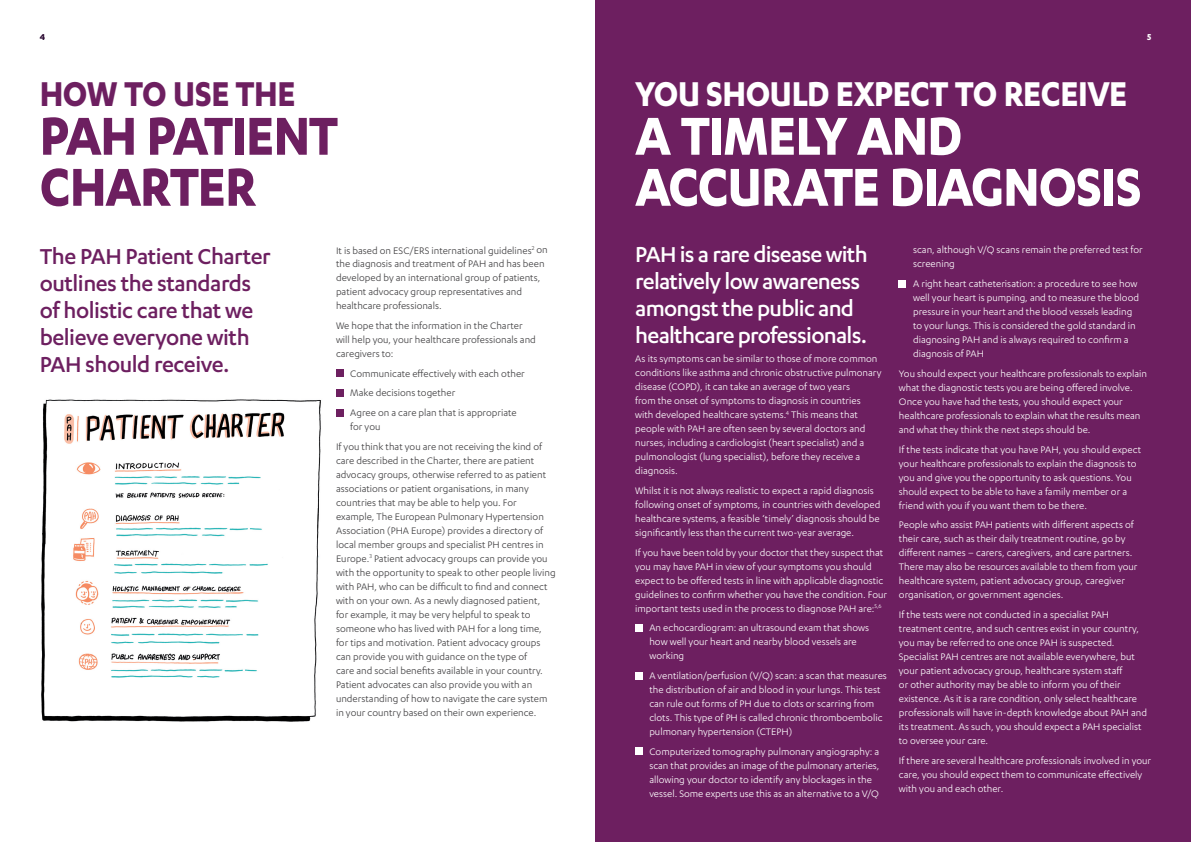
<style>
.page{position:relative;width:1191px;height:842px;background:#fff}
.page>*{position:absolute;margin:0;border:0;box-sizing:border-box;transform-origin:0 0}
.t1{font:700 62px/51px "Karbon";letter-spacing:-.015em;color:#fff;scale:.9 1}
.t2{font:700 62px/51px "Karbon";letter-spacing:-.025em;color:#6d1f60;scale:.9 1}
.t3{font:700 40px "Karbon";letter-spacing:-.015em;color:#fff;scale:.9 1}
.t4{font:700 40px "Karbon";letter-spacing:-.015em;color:#6d1f60;scale:.9 1}
.t5{font:500 25px/27px "Karbon";letter-spacing:-.02em;color:#6d1f60}
.t6{font:500 25px/27px "Karbon";letter-spacing:-.03em;color:#fff}
.t7{font:11px/14px "Karbon";color:#fff}
.t8{font:11px/14px "Karbon";color:#414042}
.t9{font:700 10px "Karbon";color:#2a0931}
.t10{font:700 10px "Karbon";color:#fff}
</style>
<div class="page">
<div style="left:595px;top:0;width:596px;height:842px;background:#6d1f60"></div>
<img style="left:41px;top:399px;width:280px;height:323px">
<div style="left:635px;top:624px;width:7px;height:7px;background:#fff"></div>
<div style="left:635px;top:672px;width:7px;height:7px;background:#fff"></div>
<div style="left:635px;top:748px;width:7px;height:7px;background:#fff"></div>
<div style="left:899px;top:280px;width:7px;height:7px;background:#fff"></div>
<div style="left:336px;top:370px;width:7px;height:7px;background:#6d1f60"></div>
<div style="left:336px;top:389px;width:7px;height:7px;background:#6d1f60"></div>
<div style="left:336px;top:409px;width:7px;height:7px;background:#6d1f60"></div>
<p class="t9" style="left:40px;top:31px;width:7px">4</p>
<p class="t10" style="left:1147px;top:31px;width:6px">5</p>
<h2 class="t4" style="left:40px;top:71px;width:286px">HOW TO USE THE</h2>
<h1 class="t2" style="left:40px;top:108px;width:333px">PAH PATIENT<br>CHARTER</h1>
<h2 class="t3" style="left:635px;top:71px;width:548px">YOU SHOULD EXPECT TO RECEIVE</h2>
<h1 class="t1" style="left:635px;top:108px;width:564px">A TIMELY AND<br>ACCURATE DIAGNOSIS</h1>
<h3 class="t5" style="left:40px;top:242px;width:232px">The PAH Patient Charter outlines the standards of holistic care that we believe everyone with<br>PAH should receive.</h3>
<h3 class="t6" style="left:635px;top:240px;width:234px">PAH is a rare disease with relatively low awareness amongst the public and healthcare professionals.</h3>
<p class="t8" style="left:336px;top:243px;width:213px">It is based on ESC/ERS international guidelines<sup>2</sup> on the diagnosis and treatment of PAH and has been developed by an international group of patients, patient advocacy group representatives and healthcare professionals.</p>
<p class="t8" style="left:336px;top:318px;width:201px">We hope that the information in the Charter will help you, your healthcare professionals and caregivers to:</p>
<p class="t8" style="left:350px;top:363px;width:176px;line-height:19.7px">Communicate effectively with each other<br>Make decisions together<br>Agree on a care plan that is appropriate</p>
<p class="t8" style="left:336px;top:417px;width:207px;line-height:19.7px;text-indent:14px">for you<br>If you think that you are not receiving the kind of</p>
<p class="t8" style="left:336px;top:453px;width:221px">care described in the Charter, there are patient advocacy groups, otherwise referred to as patient associations or patient organisations, in many countries that may be able to help you. For example, The European Pulmonary Hypertension Association (PHA Europe) provides a directory of local member groups and specialist PH centres in Europe.<sup>3</sup> Patient advocacy groups can provide you with the opportunity to speak to other people living with PAH, who can be difficult to find and connect with on your own. As a newly diagnosed patient,<br>for example, it may be very helpful to speak to someone who has lived with PAH for a long time, for tips and motivation. Patient advocacy groups can provide you with guidance on the type of<br>care and social benefits available in your country.<br>Patient advocates can also provide you with an understanding of how to navigate the care system in your country based on their own experience.</p>
<p class="t7" style="left:635px;top:352px;width:248px">As its symptoms can be similar to those of more common conditions like asthma and chronic obstructive pulmonary disease (COPD), it can take an average of two years<br>from the onset of symptoms to diagnosis in countries with developed healthcare systems.<sup>4</sup> This means that people with PAH are often seen by several doctors and nurses, including a cardiologist (heart specialist) and a pulmonologist (lung specialist), before they receive a diagnosis.</p>
<p class="t7" style="left:635px;top:483px;width:247px">Whilst it is not always realistic to expect a rapid diagnosis following onset of symptoms, in countries with developed healthcare systems, a feasible ‘timely’ diagnosis should be significantly less than the current two-year average.</p>
<p class="t7" style="left:635px;top:545px;width:253px">If you have been told by your doctor that they suspect that you may have PAH in view of your symptoms you should expect to be offered tests in line with applicable diagnostic guidelines to confirm whether you have the condition. Four important tests used in the process to diagnose PAH are:<sup>5,6</sup></p>
<p class="t7" style="left:649px;top:621px;width:221px">An echocardiogram: an ultrasound exam that shows how well your heart and nearby blood vessels are working</p>
<p class="t7" style="left:649px;top:668px;width:239px">A ventilation/perfusion (V/Q) scan: a scan that measures the distribution of air and blood in your lungs. This test can rule out forms of PH due to clots or scarring from clots. This type of PH is called chronic thromboembolic pulmonary hypertension (CTEPH)</p>
<p class="t7" style="left:649px;top:744px;width:232px">Computerized tomography pulmonary angiography: a scan that provides an image of the pulmonary arteries, allowing your doctor to identify any blockages in the vessel. Some experts use this as an alternative to a V/Q</p>
<p class="t7" style="left:913px;top:243px;width:231px">scan, although V/Q scans remain the preferred test for screening</p>
<p class="t7" style="left:913px;top:276px;width:227px">A right heart catheterisation: a procedure to see how well your heart is pumping, and to measure the blood pressure in your heart and the blood vessels leading to your lungs. This is considered the gold standard in diagnosing PAH and is always required to confirm a diagnosis of PAH</p>
<p class="t7" style="left:899px;top:366px;width:250px">You should expect your healthcare professionals to explain what the diagnostic tests you are being offered involve.<br>Once you have had the tests, you should expect your healthcare professionals to explain what the results mean and what they think the next steps should be.</p>
<p class="t7" style="left:899px;top:442px;width:244px">If the tests indicate that you have PAH, you should expect your healthcare professionals to explain the diagnosis to you and give you the opportunity to ask questions. You should expect to be able to have a family member or a friend with you if you want them to be there.</p>
<p class="t7" style="left:899px;top:518px;width:240px">People who assist PAH patients with different aspects of their care, such as their daily treatment routine, go by different names – carers, caregivers, and care partners.<br>There may also be resources available to them from your healthcare system, patient advocacy group, caregiver organisation, or government agencies.</p>
<p class="t7" style="left:899px;top:607px;width:249px">If the tests were not conducted in a specialist PAH treatment centre, and such centres exist in your country, you may be referred to one once PAH is suspected.<br>Specialist PAH centres are not available everywhere, but your patient advocacy group, healthcare system staff<br>or other authority may be able to inform you of their existence. As it is a rare condition, only select healthcare professionals will have in-depth knowledge about PAH and its treatment. As such, you should expect a PAH specialist to oversee your care.</p>
<p class="t7" style="left:899px;top:753px;width:254px">If there are several healthcare professionals involved in your care, you should expect them to communicate effectively with you and each other.</p>
</div>
